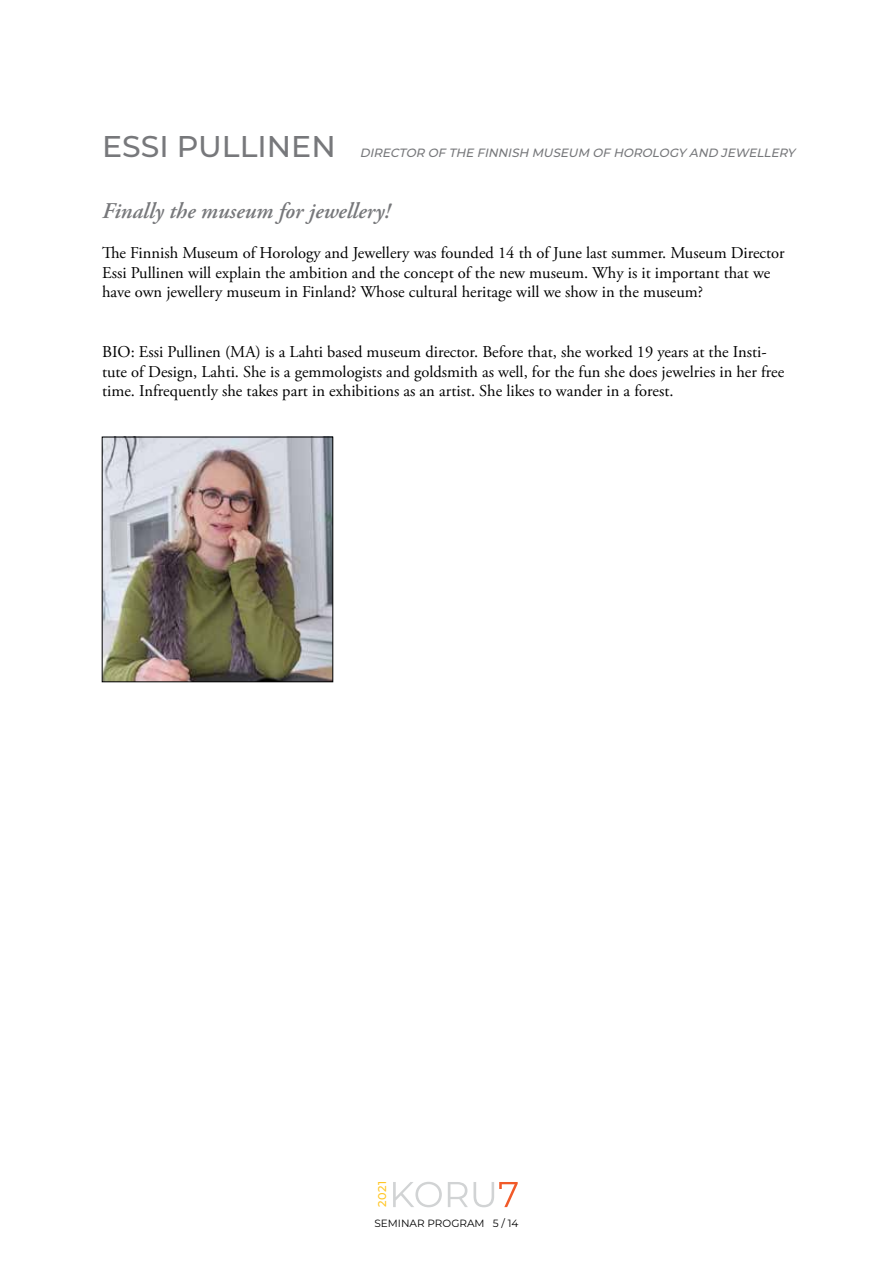
<style>
.page{position:relative;width:893px;height:1263px;background:#fff}
.page>*{position:absolute;margin:0;border:0;box-sizing:border-box;transform-origin:0 0}
.t1{font:500 30px "Montserrat";color:#77787b}
.t2{font:italic 600 22.5px "Adobe Garamond Pro";color:#77787b}
.t3{font:16.5px/19.8px "Adobe Garamond Pro";color:#000}
.t4{font:italic 500 12px "Montserrat";color:#77787b}
.t5{font:500 11.25px "Montserrat";color:#ffc625}
.t6{font:10.5px "Montserrat";color:#000}
</style>
<div class="page">
<svg style="left:393px;top:1182px;width:49px;height:25px"></svg>
<svg style="left:448px;top:1182px;width:70px;height:25px"></svg>
<img style="left:104px;top:439px;width:227px;height:241px">
<div style="left:102px;top:437px;width:231px;height:245px;border:1px solid #000"></div>
<h1 class="t1" style="left:102px;top:125px;width:235px">ESSI PULLINEN</h1>
<p class="t4" style="left:360px;top:144px;width:440px">DIRECTOR OF THE FINNISH MUSEUM OF HOROLOGY AND JEWELLERY</p>
<h2 class="t2" style="left:102px;top:198px;width:289px">Finally the museum for jewellery!</h2>
<p class="t3" style="left:102px;top:243px;width:684px">The Finnish Museum of Horology and Jewellery was founded 14 th of June last summer. Museum Director<br>Essi Pullinen will explain the ambition and the concept of the new museum. Why is it important that we have own jewellery museum in Finland? Whose cultural heritage will we show in the museum?</p>
<p class="t3" style="left:102px;top:342px;width:684px">BIO: Essi Pullinen (MA) is a Lahti based museum director. Before that, she worked 19 years at the Insti&shy;tute of Design, Lahti. She is a gemmologists and goldsmith as well, for the fun she does jewelries in her free time. Infrequently she takes part in exhibitions as an artist. She likes to wander in a forest.</p>
<p class="t5" style="left:374px;top:1207px;width:28px;rotate:-90deg">2021</p>
<p class="t6" style="left:374px;top:1216px;width:146px">SEMINAR PROGRAM 5 / 14</p>
</div>
